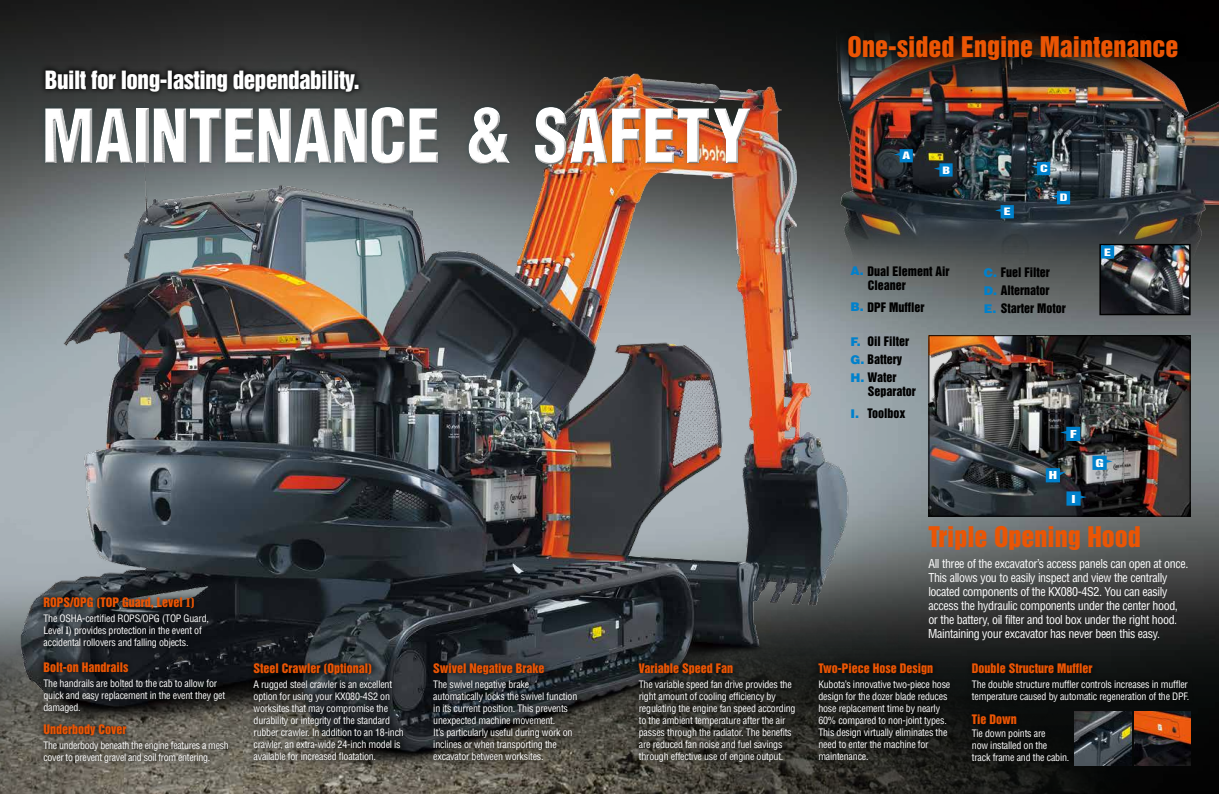
<style>
.page{position:relative;width:1219px;height:794px;background:#fff}
.page>*{position:absolute;margin:0;border:0;box-sizing:border-box;transform-origin:0 0}
.t1{font:900 condensed 73px "Helvetica";letter-spacing:-.01em;color:#fff;scale:.95 1}
.t2{font:26px "Helvetica Inserat";color:#ea5504}
.t3{font:23px "Helvetica Inserat";letter-spacing:-.02em;color:#fff}
.t4{font:condensed 12px/14px "Helvetica";letter-spacing:-.03em;color:#fff}
.t5{font:12px "Helvetica Inserat";color:#ea5504}
.t6{font:12px/18px "Helvetica Inserat";color:#000}
.t7{font:condensed 10px/12px "Helvetica";letter-spacing:-.02em;color:#fff}
.t8{font:10px "Helvetica Inserat";color:#fff;scale:1.5 1}
.t9{font:9.3px "Helvetica Inserat";color:#fff;scale:1.5 1}
.s1{font-family:"Century Old Style";font-weight:700}
.s2{font-family:"Century Old Style";font-stretch:normal}
.s3{font-family:"Helvetica";font-weight:900;color:#0081cc}
</style>
<div class="page">
<img style="left:0;top:0;width:1219px;height:794px">
<img style="left:0;top:519px;width:1209px;height:275px">
<img style="left:815px;top:17px;width:404px;height:273px">
<img style="left:930px;top:337px;width:259px;height:177px">
<div style="left:928px;top:335px;width:263px;height:181px;border:1px solid #000"></div>
<img style="left:0;top:61px;width:869px;height:713px">
<svg style="left:38px;top:591px;width:196px;height:177px;background:#303131"></svg>
<div style="left:966px;top:657px;width:228px;height:110px;background:#0b0d0c"></div>
<svg style="left:428px;top:658px;width:155px;height:108px;background:#2c2e2e"></svg>
<svg style="left:633px;top:657px;width:168px;height:110px;background:#2a2a25"></svg>
<svg style="left:812px;top:657px;width:143px;height:109px;background:#171715"></svg>
<svg style="left:248px;top:658px;width:161px;height:108px;background:#303130"></svg>
<div style="left:39px;top:101px;width:717px;height:69px;background:#00414d;opacity:.25"></div>
<div style="left:43px;top:104px;width:710px;height:60px;background:#fff;opacity:.75"></div>
<div style="left:43px;top:107px;width:710px;height:60px;background:#000;opacity:.75"></div>
<div style="left:39px;top:64px;width:326px;height:33px;background:#000;opacity:.75"></div>
<svg style="left:839px;top:27px;width:348px;height:42px;background:#19130f"></svg>
<svg style="left:934px;top:163px;width:19px;height:14px"></svg>
<svg style="left:894px;top:149px;width:19px;height:13px"></svg>
<svg style="left:995px;top:205px;width:19px;height:13px"></svg>
<svg style="left:1051px;top:191px;width:19px;height:13px"></svg>
<svg style="left:1031px;top:162px;width:19px;height:13px"></svg>
<svg style="left:1092px;top:456px;width:21px;height:14px"></svg>
<svg style="left:1060px;top:427px;width:20px;height:14px"></svg>
<svg style="left:1046px;top:468px;width:20px;height:14px"></svg>
<svg style="left:1066px;top:491px;width:21px;height:14px"></svg>
<img style="left:1102px;top:247px;width:86px;height:65px">
<div style="left:1099px;top:244px;width:92px;height:71px;border:2px solid #000"></div>
<svg style="left:1101px;top:245px;width:13px;height:13px"></svg>
<img style="left:1075px;top:711px;width:56px;height:54px">
<img style="left:1134px;top:711px;width:57px;height:54px">
<h3 class="t3" style="left:45px;top:66px;width:316px">Built for long-lasting dependability.</h3>
<h1 class="t1" style="left:42px;top:90px;width:748px">MAINTENANCE &amp; SAFETY</h1>
<p class="t5" style="left:44px;top:595px;width:153px">ROPS/OPG (TOP Guard, Level <span class="s1">I</span>)</p>
<p class="t7" style="left:44px;top:612px;width:167px">The OSHA-certified ROPS/OPG (TOP Guard,<br>Level <span class="s2">I</span>) provides protection in the event of accidental rollovers and falling objects.</p>
<p class="t5" style="left:44px;top:660px;width:87px">Bolt-on Handrails</p>
<p class="t7" style="left:44px;top:677px;width:183px">The handrails are bolted to the cab to allow for quick and easy replacement in the event they get damaged.</p>
<p class="t5" style="left:44px;top:722px;width:84px">Underbody Cover</p>
<p class="t7" style="left:44px;top:739px;width:187px">The underbody beneath the engine features a mesh cover to prevent gravel and soil from entering.</p>
<p class="t5" style="left:254px;top:661px;width:120px">Steel Crawler (Optional)</p>
<p class="t7" style="left:254px;top:678px;width:152px">A rugged steel crawler is an excellent option for using your KX080-4S2 on worksites that may compromise the durability or integrity of the standard rubber crawler. In addition to an 18-inch crawler, an extra-wide 24-inch model is available for increased floatation.</p>
<p class="t5" style="left:433px;top:661px;width:113px">Swivel Negative Brake</p>
<p class="t7" style="left:433px;top:678px;width:146px">The swivel negative brake automatically locks the swivel function in its current position. This prevents unexpected machine movement.<br>It’s particularly useful during work on inclines or when transporting the excavator between worksites.</p>
<p class="t5" style="left:639px;top:661px;width:96px">Variable Speed Fan</p>
<p class="t7" style="left:639px;top:678px;width:158px">The variable speed fan drive provides the right amount of cooling efficiency by regulating the engine fan speed according to the ambient temperature after the air passes through the radiator. The benefits are reduced fan noise and fuel savings through effective use of engine output.</p>
<h2 class="t2" style="left:848px;top:32px;width:332px">One-sided Engine Maintenance</h2>
<p class="t9" style="left:902px;top:150px;width:7px">A</p>
<p class="t9" style="left:942px;top:164px;width:7px">B</p>
<p class="t6" style="left:868px;top:264px;width:83px;line-height:14px;text-indent:-17px"><span class="s3">A.</span> Dual Element Air<br>Cleaner</p>
<p class="t6" style="left:850px;top:298px;width:76px"><span class="s3">B.</span> DPF Muffler</p>
<p class="t6" style="left:850px;top:332px;width:60px"><span class="s3">F.</span> Oil Filter<br><span class="s3">G.</span> Battery<br><span class="s3">H.</span> Water</p>
<p class="t6" style="left:850px;top:380px;width:67px;line-height:22px;text-indent:17px">Separator<br><span class="s3">I.</span> Toolbox</p>
<p class="t9" style="left:1004px;top:206px;width:6px">E</p>
<p class="t9" style="left:1040px;top:163px;width:7px">C</p>
<p class="t9" style="left:1060px;top:192px;width:7px">D</p>
<p class="t6" style="left:984px;top:264px;width:84px"><span class="s3">C.</span> Fuel Filter<br><span class="s3">D.</span> Alternator<br><span class="s3">E.</span> Starter Motor</p>
<p class="t9" style="left:1104px;top:246px;width:6px">E</p>
<p class="t8" style="left:1049px;top:469px;width:7px">H</p>
<p class="t8" style="left:1070px;top:428px;width:6px">F</p>
<p class="t8" style="left:1072px;top:492px;width:4px">I</p>
<p class="t8" style="left:1095px;top:457px;width:7px">G</p>
<h2 class="t2" style="left:928px;top:521px;width:214px">Triple Opening Hood</h2>
<p class="t4" style="left:928px;top:556px;width:262px">All three of the excavator’s access panels can open at once.<br>This allows you to easily inspect and view the centrally located components of the KX080-4S2. You can easily access the hydraulic components under the center hood, or the battery, oil filter and tool box under the right hood.<br>Maintaining your excavator has never been this easy.</p>
<p class="t5" style="left:818px;top:661px;width:116px">Two-Piece Hose Design</p>
<p class="t7" style="left:818px;top:678px;width:133px">Kubota’s innovative two-piece hose design for the dozer blade reduces hose replacement time by nearly<br>60% compared to non-joint types.<br>This design virtually eliminates the need to enter the machine for maintenance.</p>
<p class="t5" style="left:972px;top:661px;width:122px">Double Structure Muffler</p>
<p class="t7" style="left:972px;top:678px;width:219px">The double structure muffler controls increases in muffler temperature caused by automatic regeneration of the DPF.</p>
<p class="t5" style="left:972px;top:712px;width:46px">Tie Down</p>
<p class="t7" style="left:972px;top:727px;width:99px">Tie down points are<br>now installed on the<br>track frame and the cabin.</p>
</div>
